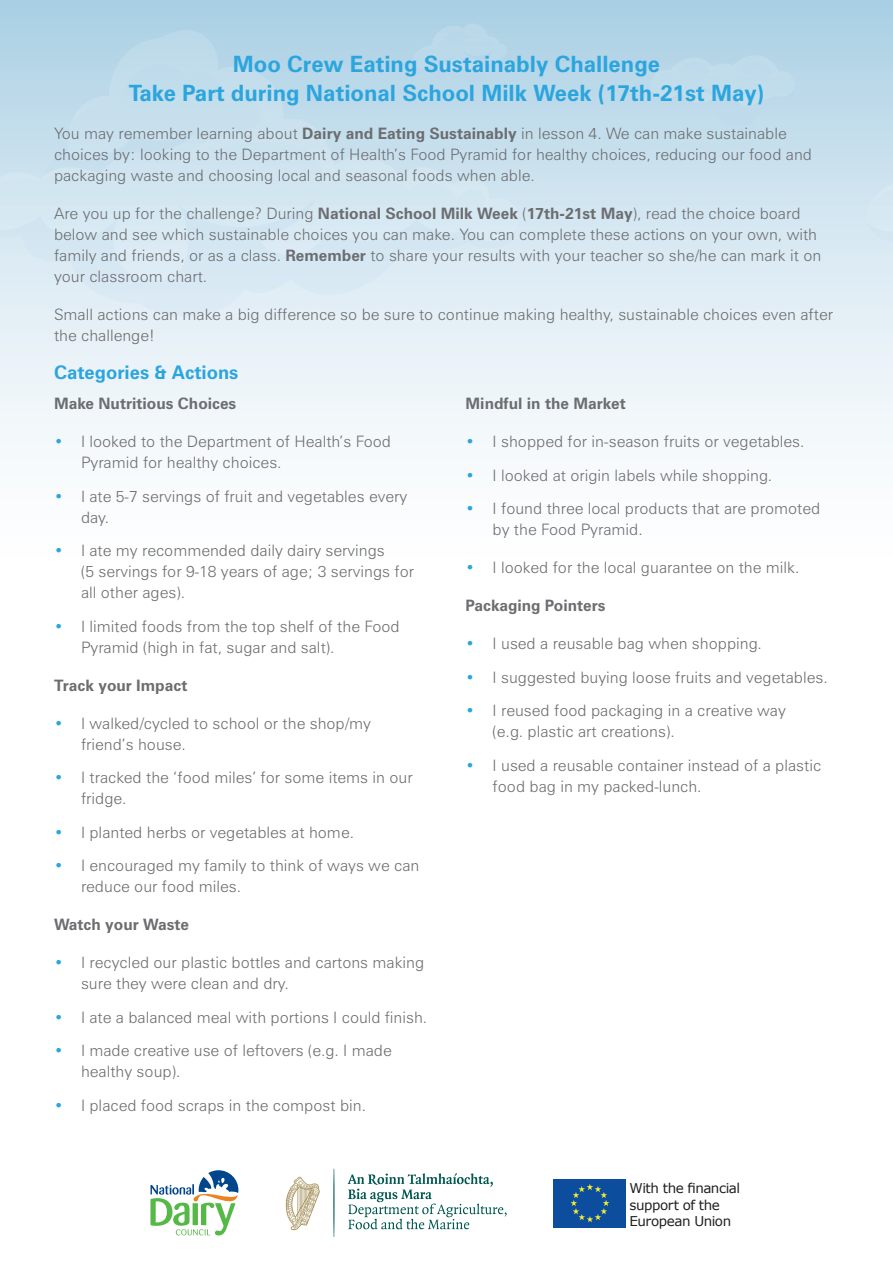
<style>
.page{position:relative;width:893px;height:1263px;background:#fff}
.page>*{position:absolute;margin:0;border:0;box-sizing:border-box;transform-origin:0 0}
.Body{font:700 22.5px/28.5px "Zurich BT";color:#2ba5de;text-align:center}
.Body-2{font:700 18.75px "Zurich BT";color:#2ba5de}
.Body-3{font:300 15.75px/21px "Zurich BT";color:#6c6d70}
.Body-4{font:700 15.75px "Zurich BT";color:#6c6d70}
.t1{font:13.5px/16.2px "Verdana";letter-spacing:-.035em;color:#231f20}
.s1{font-weight:700}
.s2{font-weight:700;color:#2ba5de}
</style>
<div class="page">
<div style="left:0;top:0;width:893px;height:711px;background:linear-gradient(to bottom,#b5d5e7,#fff)"></div>
<svg style="left:0;top:29px;width:519px;height:289px;background:#b9d8e8"></svg>
<svg style="left:0;top:200px;width:517px;height:118px;background:#daeaf3"></svg>
<svg style="left:0;top:124px;width:69px;height:76px;background:#cae1ee"></svg>
<svg style="left:69px;top:29px;width:449px;height:185px;background:#c5deec"></svg>
<svg style="left:865px;top:133px;width:28px;height:132px;background:#d0e5f0"></svg>
<svg style="left:650px;top:54px;width:147px;height:75px;background:#bedaea"></svg>
<svg style="left:412px;top:23px;width:95px;height:62px;background:#b7d7e8"></svg>
<svg style="left:150px;top:1170px;width:88px;height:65px"></svg>
<svg style="left:348px;top:1173px;width:159px;height:56px"></svg>
<svg style="left:333px;top:1169px;width:2px;height:68px"></svg>
<svg style="left:286px;top:1177px;width:34px;height:53px"></svg>
<div style="left:554px;top:1179px;width:72px;height:48px;background:#0d4d9d"></div>
<svg style="left:571px;top:1184px;width:38px;height:38px"></svg>
<p class="Body" style="left:129px;top:50px;width:637px">Moo Crew Eating Sustainably Challenge<br>Take Part during National School Milk Week (17th-21st May)</p>
<p class="Body-3" style="left:54px;top:122px;width:760px">You may remember learning about <span class="s1">Dairy and Eating Sustainably</span> in lesson 4. We can make sustainable choices by: looking to the Department of Health’s Food Pyramid for healthy choices, reducing our food and packaging waste and choosing local and seasonal foods when able.</p>
<p class="Body-3" style="left:54px;top:202px;width:769px">Are you up for the challenge? During <span class="s1">National School Milk Week</span> (<span class="s1">17th-21st May</span>), read the choice board below and see which sustainable choices you can make. You can complete these actions on your own, with family and friends, or as a class. <span class="s1">Remember</span> to share your results with your teacher so she/he can mark it on your classroom chart.</p>
<p class="Body-3" style="left:54px;top:303px;width:780px">Small actions can make a big difference so be sure to continue making healthy, sustainable choices even after the challenge!</p>
<p class="Body-2" style="left:54px;top:361px;width:186px">Categories &amp; Actions</p>
<p class="Body-4" style="left:54px;top:394px;width:184px">Make Nutritious Choices</p>
<p class="Body-3" style="left:81px;top:431px;width:311px;text-indent:-27px"><span class="s2">•</span> I looked to the Department of Health’s Food<br>Pyramid for healthy choices.</p>
<p class="Body-3" style="left:81px;top:485px;width:328px;text-indent:-27px"><span class="s2">•</span> I ate 5-7 servings of fruit and vegetables every day.</p>
<p class="Body-3" style="left:81px;top:540px;width:335px;text-indent:-27px"><span class="s2">•</span> I ate my recommended daily dairy servings<br>(5 servings for 9-18 years of age; 3 servings for all other ages).</p>
<p class="Body-3" style="left:81px;top:615px;width:320px;text-indent:-27px"><span class="s2">•</span> I limited foods from the top shelf of the Food<br>Pyramid (high in fat, sugar and salt).</p>
<p class="Body-4" style="left:54px;top:675px;width:135px">Track your Impact</p>
<p class="Body-3" style="left:81px;top:712px;width:291px;text-indent:-27px"><span class="s2">•</span> I walked/cycled to school or the shop/my friend’s house.</p>
<p class="Body-3" style="left:81px;top:767px;width:333px;text-indent:-27px"><span class="s2">•</span> I tracked the ‘food miles’ for some items in our fridge.</p>
<p class="Body-3" style="left:54px;top:821px;width:302px"><span class="s2">•</span> I planted herbs or vegetables at home.</p>
<p class="Body-3" style="left:81px;top:855px;width:340px;text-indent:-27px"><span class="s2">•</span> I encouraged my family to think of ways we can reduce our food miles.</p>
<p class="Body-4" style="left:54px;top:915px;width:137px">Watch your Waste</p>
<p class="Body-3" style="left:81px;top:952px;width:345px;text-indent:-27px"><span class="s2">•</span> I recycled our plastic bottles and cartons making sure they were clean and dry.</p>
<p class="Body-3" style="left:54px;top:1006px;width:375px"><span class="s2">•</span> I ate a balanced meal with portions I could finish.</p>
<p class="Body-3" style="left:81px;top:1040px;width:312px;text-indent:-27px"><span class="s2">•</span> I made creative use of leftovers (e.g. I made healthy soup).</p>
<p class="Body-3" style="left:54px;top:1094px;width:314px"><span class="s2">•</span> I placed food scraps in the compost bin.</p>
<p class="Body-4" style="left:466px;top:394px;width:162px">Mindful in the Market</p>
<p class="Body-3" style="left:466px;top:431px;width:340px"><span class="s2">•</span> I shopped for in-season fruits or vegetables.</p>
<p class="Body-3" style="left:466px;top:464px;width:308px"><span class="s2">•</span> I looked at origin labels while shopping.</p>
<p class="Body-3" style="left:493px;top:498px;width:329px;text-indent:-27px"><span class="s2">•</span> I found three local products that are promoted by the Food Pyramid.</p>
<p class="Body-3" style="left:466px;top:557px;width:335px"><span class="s2">•</span> I looked for the local guarantee on the milk.</p>
<p class="Body-4" style="left:466px;top:596px;width:142px">Packaging Pointers</p>
<p class="Body-3" style="left:466px;top:633px;width:298px"><span class="s2">•</span> I used a reusable bag when shopping.</p>
<p class="Body-3" style="left:466px;top:666px;width:364px"><span class="s2">•</span> I suggested buying loose fruits and vegetables.</p>
<p class="Body-3" style="left:493px;top:700px;width:295px;text-indent:-27px"><span class="s2">•</span> I reused food packaging in a creative way (e.g. plastic art creations).</p>
<p class="Body-3" style="left:493px;top:754px;width:330px;text-indent:-27px"><span class="s2">•</span> I used a reusable container instead of a plastic food bag in my packed-lunch.</p>
<p class="t1" style="left:630px;top:1180px;width:112px">With the financial support of the<br>European Union</p>
</div>
